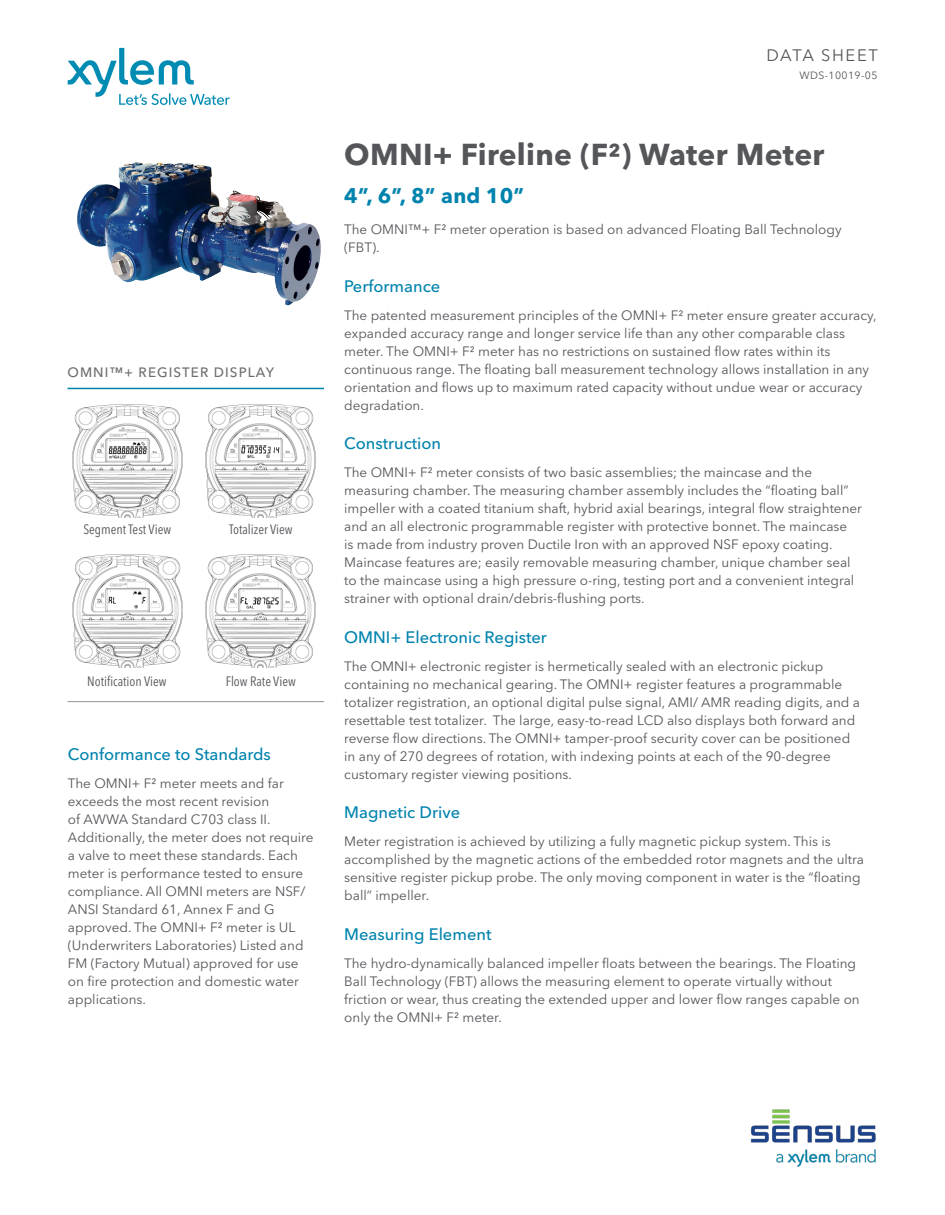
<style>
.page{position:relative;width:945px;height:1215px;background:#fff}
.page>*{position:absolute;margin:0;border:0;box-sizing:border-box;transform-origin:0 0}
.Product_Name{font:700 30px "Avenir Next LT Pro";letter-spacing:.01em;color:#54565a}
.Product_Subhead{font:700 21px "Avenir Next LT Pro";color:#0083ad}
.Main_Body_Subhead{font:500 16.5px "Avenir Next LT Pro";color:#0083ad}
.t1{font:16.5px "Avenir Next LT Pro";letter-spacing:.1em;color:#54565a}
.Main_Body_Text{font:13.5px/18px "Avenir Next LT Pro";color:#54565a}
.t2{font:condensed 13.5px "Avenir Next LT Pro";color:#54565a}
.Sidebar_Heading_FEAT{font:500 13.5px "Avenir Next LT Pro";letter-spacing:.08em;color:#6e6c70}
.t3{font:10.5px "Avenir Next LT Pro";letter-spacing:.04em;color:#54565a}
</style>
<div class="page">
<svg style="left:68px;top:48px;width:162px;height:57px"></svg>
<img style="left:750px;top:1109px;width:126px;height:58px">
<img style="left:77px;top:163px;width:244px;height:143px">
<hr style="left:68px;top:701px;width:256px;height:1px;background:#939196">
<hr style="left:68px;top:388px;width:256px;height:1px;background:#0083ad">
<img style="left:206px;top:404px;width:110px;height:114px">
<img style="left:206px;top:554px;width:110px;height:114px">
<img style="left:72px;top:554px;width:110px;height:114px">
<img style="left:72px;top:404px;width:110px;height:114px">
<p class="Sidebar_Heading_FEAT" style="left:68px;top:364px;width:208px">OMNI™+ REGISTER DISPLAY</p>
<p class="t2" style="left:83px;top:521px;width:89px">Segment Test View</p>
<p class="t2" style="left:229px;top:521px;width:65px">Totalizer View</p>
<p class="t2" style="left:87px;top:673px;width:81px">Notification View</p>
<p class="t2" style="left:226px;top:673px;width:72px">Flow Rate View</p>
<p class="Main_Body_Subhead" style="left:68px;top:744px;width:204px">Conformance to Standards</p>
<p class="Main_Body_Text" style="left:68px;top:774px;width:247px">The OMNI+ F² meter meets and far exceeds the most recent revision<br>of AWWA Standard C703 class II.<br>Additionally, the meter does not require a valve to meet these standards. Each meter is performance tested to ensure compliance. All OMNI meters are NSF/ ANSI Standard 61, Annex F and G approved. The OMNI+ F² meter is UL (Underwriters Laboratories) Listed and FM (Factory Mutual) approved for use on fire protection and domestic water applications.</p>
<p class="t1" style="left:767px;top:45px;width:113px">DATA SHEET</p>
<p class="t3" style="left:799px;top:69px;width:80px">WDS-10019-05</p>
<p class="Product_Name" style="left:344px;top:136px;width:482px">OMNI+ Fireline (F²) Water Meter</p>
<p class="Product_Subhead" style="left:344px;top:182px;width:181px">4”, 6”, 8” and 10”</p>
<p class="Main_Body_Text" style="left:344px;top:220px;width:499px">The OMNI™+ F² meter operation is based on advanced Floating Ball Technology (FBT).</p>
<p class="Main_Body_Subhead" style="left:344px;top:276px;width:98px">Performance</p>
<p class="Main_Body_Text" style="left:344px;top:306px;width:534px">The patented measurement principles of the OMNI+ F² meter ensure greater accuracy, expanded accuracy range and longer service life than any other comparable class meter. The OMNI+ F² meter has no restrictions on sustained flow rates within its continuous range. The floating ball measurement technology allows installation in any orientation and flows up to maximum rated capacity without undue wear or accuracy degradation.</p>
<p class="Main_Body_Subhead" style="left:344px;top:434px;width:99px">Construction</p>
<p class="Main_Body_Text" style="left:344px;top:463px;width:519px">The OMNI+ F² meter consists of two basic assemblies; the maincase and the measuring chamber. The measuring chamber assembly includes the “floating ball” impeller with a coated titanium shaft, hybrid axial bearings, integral flow straightener and an all electronic programmable register with protective bonnet. The maincase<br>is made from industry proven Ductile Iron with an approved NSF epoxy coating.<br>Maincase features are; easily removable measuring chamber, unique chamber seal to the maincase using a high pressure o-ring, testing port and a convenient integral strainer with optional drain/debris-flushing ports.</p>
<p class="Main_Body_Subhead" style="left:344px;top:627px;width:204px">OMNI+ Electronic Register</p>
<p class="Main_Body_Text" style="left:344px;top:657px;width:517px">The OMNI+ electronic register is hermetically sealed with an electronic pickup containing no mechanical gearing. The OMNI+ register features a programmable totalizer registration, an optional digital pulse signal, AMI/ AMR reading digits, and a resettable test totalizer. The large, easy-to-read LCD also displays both forward and reverse flow directions. The OMNI+ tamper-proof security cover can be positioned in any of 270 degrees of rotation, with indexing points at each of the 90-degree customary register viewing positions.</p>
<p class="Main_Body_Subhead" style="left:344px;top:803px;width:117px">Magnetic Drive</p>
<p class="Main_Body_Text" style="left:344px;top:832px;width:521px">Meter registration is achieved by utilizing a fully magnetic pickup system. This is accomplished by the magnetic actions of the embedded rotor magnets and the ultra sensitive register pickup probe. The only moving component in water is the “floating ball” impeller.</p>
<p class="Main_Body_Subhead" style="left:344px;top:924px;width:149px">Measuring Element</p>
<p class="Main_Body_Text" style="left:344px;top:954px;width:517px">The hydro-dynamically balanced impeller floats between the bearings. The Floating Ball Technology (FBT) allows the measuring element to operate virtually without friction or wear, thus creating the extended upper and lower flow ranges capable on only the OMNI+ F² meter.</p>
</div>
